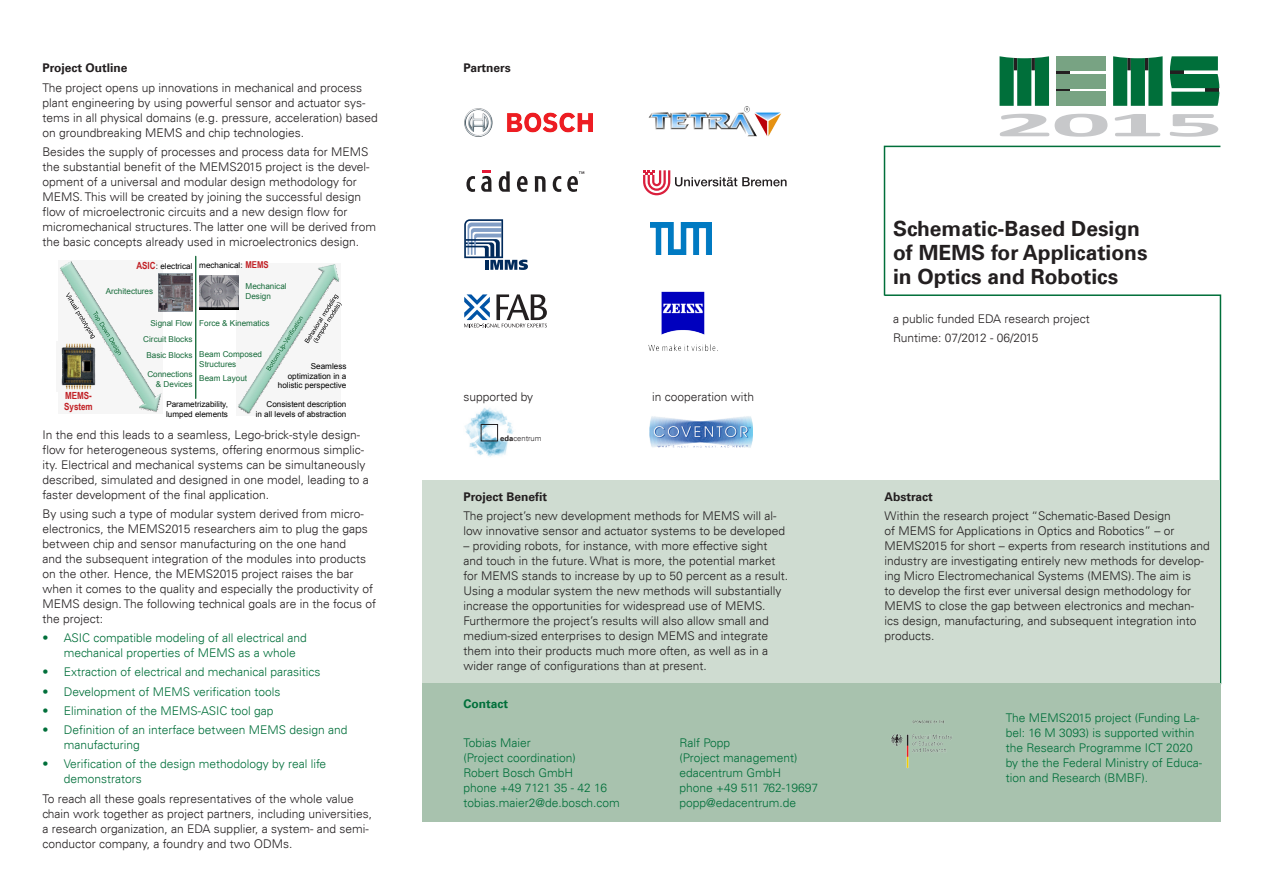
<style>
.page{position:relative;width:1263px;height:893px;background:#fff}
.page>*{position:absolute;margin:0;border:0;box-sizing:border-box;transform-origin:0 0}
.fliesstext{font:700 21px/24px "Univers";color:#231f20}
.fliesstext-2{font:300 12px/15px "Univers";color:#231f20}
.fliesstext-3{font:300 12px/15px "Univers";color:#006f3a}
.fliesstext-aufzaehlu{font:300 12px/15px "Univers";color:#006f3a}
.fliesstext-4{font:700 12px "Univers";color:#231f20}
.fliesstext-zwischenz{font:700 12px "Univers";color:#231f20}
.fliesstext-zwischenz-2{font:700 12px "Univers";color:#006f3a}
.t1{font:700 9.75px/11.9px "Arial Narrow";color:#c12025}
.t2{font:700 9.45px "Arial Narrow";color:#c12025}
.t3{font:8.1px/9.8px "Arial";color:#000;text-align:right}
.t4{font:8.1px/9.8px "Arial";color:#156a39}
.t5{font:300 7.65px "Univers";color:#231f20}
.s1{font-family:"Arial Narrow";font-weight:700;font-size:9.75px;color:#c12025}
.s2{font-weight:700}
</style>
<div class="page">
<div style="left:422px;top:480px;width:797px;height:204px;background:#cfdcd1"></div>
<div style="left:422px;top:684px;width:798px;height:138px;background:#a8c2ae"></div>
<img style="left:891px;top:720px;width:61px;height:48px">
<svg style="left:883px;top:145px;width:339px;height:152px"></svg>
<img style="left:464px;top:108px;width:128px;height:29px">
<svg style="left:464px;top:219px;width:64px;height:51px"></svg>
<svg style="left:464px;top:294px;width:83px;height:33px"></svg>
<img style="left:648px;top:291px;width:70px;height:60px">
<img style="left:648px;top:106px;width:133px;height:31px">
<svg style="left:643px;top:170px;width:143px;height:25px"></svg>
<img style="left:650px;top:223px;width:61px;height:32px">
<img style="left:464px;top:408px;width:50px;height:49px">
<div style="left:481px;top:424px;width:17px;height:17px;border:1px solid #231f20"></div>
<svg style="left:466px;top:176px;width:9px;height:16px"></svg>
<svg style="left:481px;top:170px;width:11px;height:22px"></svg>
<svg style="left:499px;top:171px;width:11px;height:21px"></svg>
<svg style="left:517px;top:176px;width:11px;height:16px"></svg>
<svg style="left:535px;top:176px;width:10px;height:16px"></svg>
<svg style="left:553px;top:176px;width:8px;height:16px"></svg>
<svg style="left:567px;top:171px;width:17px;height:21px"></svg>
<svg style="left:1000px;top:114px;width:107px;height:23px"></svg>
<svg style="left:1115px;top:114px;width:45px;height:22px"></svg>
<svg style="left:1170px;top:114px;width:48px;height:23px"></svg>
<svg style="left:1056px;top:70px;width:14px;height:22px"></svg>
<div style="left:1056px;top:92px;width:50px;height:14px;background:#78a383"></div>
<div style="left:1056px;top:74px;width:50px;height:14px;background:#78a383"></div>
<div style="left:1056px;top:56px;width:50px;height:14px;background:#78a383"></div>
<svg style="left:1170px;top:56px;width:49px;height:50px;background:#247f53"></svg>
<svg style="left:999px;top:56px;width:50px;height:50px;background:#278256"></svg>
<svg style="left:1113px;top:56px;width:49px;height:50px;background:#258155"></svg>
<img style="left:649px;top:416px;width:104px;height:32px">
<img style="left:59px;top:261px;width:103px;height:152px">
<svg style="left:66px;top:292px;width:55px;height:63px"></svg>
<img style="left:236px;top:264px;width:104px;height:150px">
<svg style="left:266px;top:294px;width:76px;height:77px"></svg>
<img style="left:59px;top:342px;width:41px;height:50px">
<svg style="left:195px;top:256px;width:1px;height:143px"></svg>
<img style="left:159px;top:273px;width:33px;height:38px">
<img style="left:199px;top:275px;width:39px;height:34px">
<p class="fliesstext-zwischenz" style="left:43px;top:61px;width:87px">Project Outline</p>
<p class="fliesstext-2" style="left:43px;top:80px;width:337px">The project opens up innovations in mechanical and process plant engineering by using powerful sensor and actuator sys&shy;tems in all physical domains (e.g. pressure, acceleration) based on groundbreaking MEMS and chip technologies.</p>
<p class="fliesstext-2" style="left:43px;top:144px;width:335px">Besides the supply of processes and process data for MEMS the substantial benefit of the MEMS2015 project is the devel&shy;opment of a universal and modular design methodology for MEMS. This will be created by joining the successful design flow of microelectronic circuits and a new design flow for micromechanical structures. The latter one will be derived from the basic concepts already used in microelectronics design.</p>
<p class="t3" style="left:136px;top:261px;width:58px"><span class="s1">ASIC</span>: electrical</p>
<p class="t2" style="left:245px;top:258px;width:25px">MEMS</p>
<p class="t3" style="left:199px;top:261px;width:45px">mechanical:</p>
<p class="t4" style="left:106px;top:286px;width:49px">Architectures</p>
<p class="t4" style="left:246px;top:281px;width:43px">Mechanical<br>Design</p>
<p class="t4" style="left:151px;top:318px;width:43px">Signal Flow</p>
<p class="t4" style="left:199px;top:318px;width:72px">Force &amp; Kinematics</p>
<p class="t1" style="left:64px;top:389px;width:30px">MEMS-<br>System</p>
<p class="t4" style="left:143px;top:334px;width:51px">Circuit Blocks</p>
<p class="t4" style="left:199px;top:350px;width:64px">Beam Composed<br>Structures</p>
<p class="t4" style="left:146px;top:350px;width:48px">Basic Blocks</p>
<p class="t3" style="left:278px;top:361px;width:70px">Seamless optimization in a holistic perspective</p>
<p class="t3" style="left:256px;top:399px;width:92px">Consistent description<br>in all levels of abstraction</p>
<p class="t4" style="left:147px;top:370px;width:47px;text-align:right">Connections &amp; Devices</p>
<p class="t4" style="left:199px;top:374px;width:49px">Beam Layout</p>
<p class="t3" style="left:166px;top:400px;width:63px;text-align:left">Parametrizability, lumped elements</p>
<p class="fliesstext-2" style="left:43px;top:427px;width:328px">In the end this leads to a seamless, Lego-brick-style design&shy;flow for heterogeneous systems, offering enormous simplic&shy;ity. Electrical and mechanical systems can be simultaneously described, simulated and designed in one model, leading to a faster development of the final application.</p>
<p class="fliesstext-2" style="left:43px;top:506px;width:335px">By using such a type of modular system derived from micro&shy;electronics, the MEMS2015 researchers aim to plug the gaps between chip and sensor manufacturing on the one hand<br>and the subsequent integration of the modules into products on the other. Hence, the MEMS2015 project raises the bar when it comes to the quality and especially the productivity of MEMS design. The following technical goals are in the focus of the project:</p>
<p class="fliesstext-aufzaehlu" style="left:64px;top:630px;width:245px;text-indent:-21px">• ASIC compatible modeling of all electrical and mechanical properties of MEMS as a whole</p>
<p class="fliesstext-aufzaehlu" style="left:43px;top:664px;width:280px">• Extraction of electrical and mechanical parasitics</p>
<p class="fliesstext-aufzaehlu" style="left:43px;top:684px;width:239px">• Development of MEMS verification tools</p>
<p class="fliesstext-aufzaehlu" style="left:43px;top:703px;width:232px">• Elimination of the MEMS-ASIC tool gap</p>
<p class="fliesstext-aufzaehlu" style="left:64px;top:722px;width:285px;text-indent:-21px">• Definition of an interface between MEMS design and manufacturing</p>
<p class="fliesstext-aufzaehlu" style="left:64px;top:757px;width:264px;text-indent:-21px">• Verification of the design methodology by real life demonstrators</p>
<p class="fliesstext-2" style="left:43px;top:791px;width:331px">To reach all these goals representatives of the whole value chain work together as project partners, including universities, a research organization, an EDA supplier, a system- and semi&shy;conductor company, a foundry and two ODMs.</p>
<p class="fliesstext-zwischenz" style="left:463px;top:61px;width:49px">Partners</p>
<p class="fliesstext-2" style="left:463px;top:389px;width:71px">supported by</p>
<p class="fliesstext-2" style="left:652px;top:389px;width:104px">in cooperation with</p>
<p class="t5" style="left:500px;top:434px;width:43px"><span class="s2">eda</span>centrum</p>
<p class="fliesstext-4" style="left:463px;top:490px;width:85px">Project Benefit</p>
<p class="fliesstext-2" style="left:463px;top:509px;width:323px">The project’s new development methods for MEMS will al&shy;low innovative sensor and actuator systems to be developed</p>
<p class="fliesstext-2" style="left:463px;top:539px;width:326px">– providing robots, for instance, with more effective sight and touch in the future. What is more, the potential market for MEMS stands to increase by up to 50 percent as a result.<br>Using a modular system the new methods will substantially increase the opportunities for widespread use of MEMS.<br>Furthermore the project’s results will also allow small and medium-sized enterprises to design MEMS and integrate them into their products much more often, as well as in a wider range of configurations than at present.</p>
<p class="fliesstext-zwischenz-2" style="left:463px;top:697px;width:46px">Contact</p>
<p class="fliesstext-3" style="left:463px;top:735px;width:69px">Tobias Maier</p>
<p class="fliesstext-3" style="left:679px;top:735px;width:52px">Ralf Popp</p>
<p class="fliesstext-3" style="left:463px;top:750px;width:114px">(Project coordination)</p>
<p class="fliesstext-3" style="left:679px;top:750px;width:119px">(Project management)</p>
<p class="fliesstext-3" style="left:463px;top:765px;width:111px">Robert Bosch GmbH</p>
<p class="fliesstext-3" style="left:679px;top:765px;width:103px">edacentrum GmbH</p>
<p class="fliesstext-3" style="left:463px;top:780px;width:145px">phone +49 7121 35 - 42 16</p>
<p class="fliesstext-3" style="left:679px;top:780px;width:140px">phone +49 511 762-19697</p>
<p class="fliesstext-3" style="left:463px;top:795px;width:158px">tobias.maier2@de.bosch.com</p>
<p class="fliesstext-3" style="left:679px;top:795px;width:118px">popp@edacentrum.de</p>
<p class="fliesstext" style="left:893px;top:217px;width:256px">Schematic-Based Design of MEMS for Applications in Optics and Robotics</p>
<p class="fliesstext-2" style="left:893px;top:311px;width:198px">a public funded EDA research project</p>
<p class="fliesstext-2" style="left:893px;top:330px;width:147px">Runtime: 07/2012 - 06/2015</p>
<p class="fliesstext-4" style="left:884px;top:490px;width:50px">Abstract</p>
<p class="fliesstext-2" style="left:884px;top:509px;width:327px">Within the research project “Schematic-Based Design<br>of MEMS for Applications in Optics and Robotics” – or MEMS2015 for short – experts from research institutions and industry are investigating entirely new methods for develop&shy;ing Micro Electromechanical Systems (MEMS). The aim is<br>to develop the first ever universal design methodology for MEMS to close the gap between electronics and mechan&shy;ics design, manufacturing, and subsequent integration into products.</p>
<p class="fliesstext-3" style="left:1006px;top:710px;width:198px">The MEMS2015 project (Funding La&shy;bel: 16 M 3093) is supported within the Research Programme ICT 2020 by the the Federal Ministry of Educa&shy;tion and Research (BMBF).</p>
</div>
